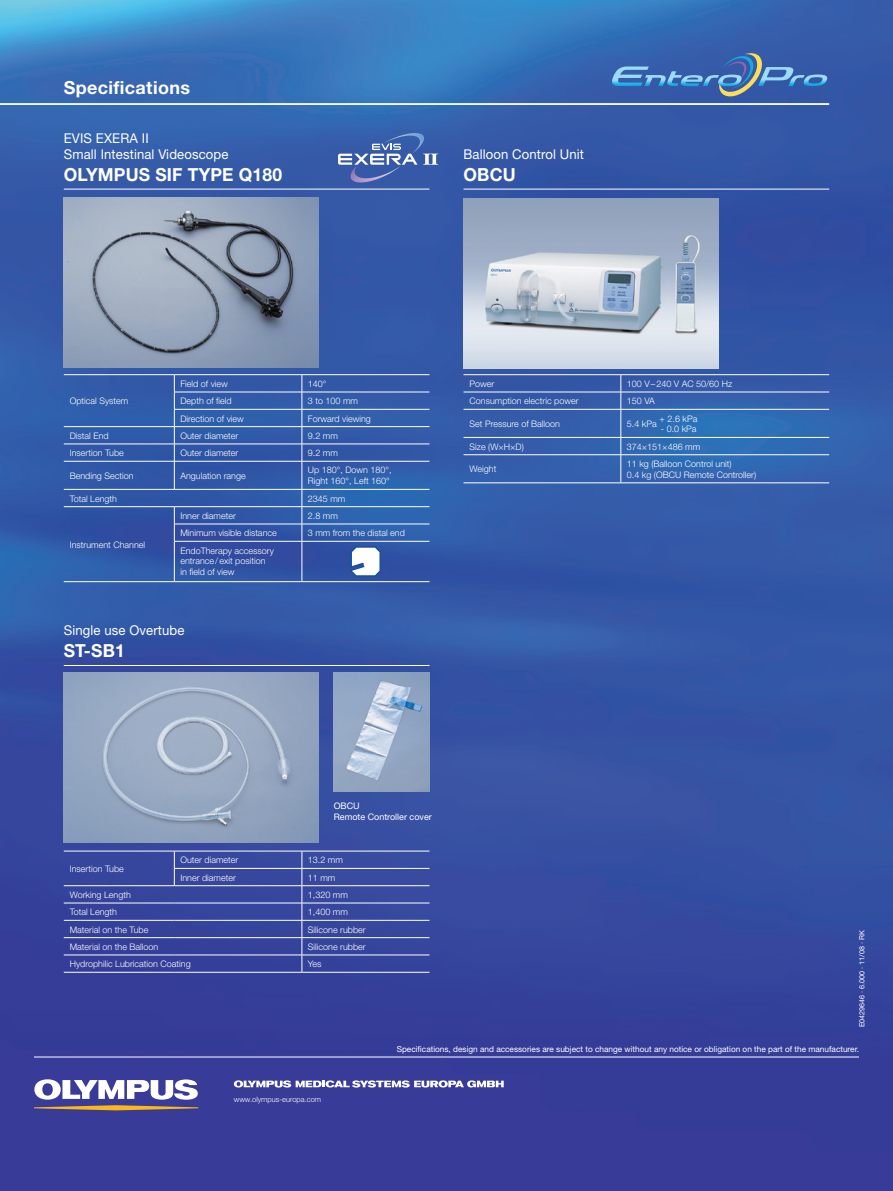
<style>
.page{position:relative;width:893px;height:1191px;background:#fff}
.page>*{position:absolute;margin:0;border:0;box-sizing:border-box;transform-origin:0 0}
.t1{font:700 18px "Helvetica Neue";letter-spacing:.01em;color:#fff}
.t2{font:13.5px/16.5px "Helvetica Neue";letter-spacing:.01em;color:#fff}
.t3{font:300 9px/10.8px "Helvetica Neue";color:#fff}
.t4{font:9px/10.8px "Helvetica Neue";color:#fff}
.t5{font:8.25px "Helvetica Neue";color:#fff}
.t6{font:300 7.5px "Helvetica Neue";color:#fff}
.t7{font:7.2px "Helvetica Neue";color:#fff}
</style>
<div class="page">
<img style="left:0;top:0;width:893px;height:1191px">
<img style="left:463px;top:198px;width:256px;height:170px">
<img style="left:64px;top:672px;width:255px;height:170px">
<img style="left:64px;top:198px;width:255px;height:170px">
<hr style="left:0;top:103px;width:829px;height:2px;background:#fff">
<img style="left:334px;top:672px;width:95px;height:119px">
<hr style="left:34px;top:1056px;width:825px;height:1px;background:#fff">
<svg style="left:612px;top:53px;width:215px;height:43px;background:#4571b1"></svg>
<svg style="left:338px;top:133px;width:100px;height:49px;background:#5472b5"></svg>
<svg style="left:34px;top:1079px;width:164px;height:20px"></svg>
<svg style="left:34px;top:1105px;width:164px;height:5px"></svg>
<hr style="left:64px;top:189px;width:365px;height:1px;background:#fff">
<hr style="left:463px;top:189px;width:366px;height:1px;background:#fff">
<hr style="left:64px;top:374px;width:110px;height:1px;background:#fff">
<hr style="left:174px;top:374px;width:128px;height:1px;background:#fff">
<hr style="left:302px;top:374px;width:127px;height:1px;background:#fff">
<hr style="left:174px;top:392px;width:128px;height:1px;background:#fff">
<hr style="left:302px;top:392px;width:127px;height:1px;background:#fff">
<hr style="left:174px;top:409px;width:128px;height:1px;background:#fff">
<hr style="left:302px;top:409px;width:127px;height:1px;background:#fff">
<hr style="left:64px;top:426px;width:110px;height:1px;background:#fff">
<hr style="left:174px;top:426px;width:128px;height:1px;background:#fff">
<hr style="left:302px;top:426px;width:127px;height:1px;background:#fff">
<hr style="left:64px;top:461px;width:110px;height:1px;background:#fff">
<hr style="left:174px;top:461px;width:128px;height:1px;background:#fff">
<hr style="left:302px;top:461px;width:127px;height:1px;background:#fff">
<hr style="left:64px;top:444px;width:110px;height:1px;background:#fff">
<hr style="left:64px;top:489px;width:110px;height:1px;background:#fff">
<hr style="left:174px;top:444px;width:128px;height:1px;background:#fff">
<svg style="left:174px;top:375px;width:1px;height:114px"></svg>
<hr style="left:174px;top:489px;width:128px;height:1px;background:#fff">
<hr style="left:302px;top:444px;width:127px;height:1px;background:#fff">
<hr style="left:302px;top:489px;width:127px;height:1px;background:#fff">
<hr style="left:64px;top:506px;width:110px;height:1px;background:#fff">
<hr style="left:64px;top:581px;width:110px;height:1px;background:#fff">
<hr style="left:174px;top:506px;width:128px;height:1px;background:#fff">
<hr style="left:302px;top:506px;width:127px;height:1px;background:#fff">
<hr style="left:174px;top:524px;width:128px;height:1px;background:#fff">
<svg style="left:174px;top:507px;width:1px;height:34px"></svg>
<hr style="left:302px;top:524px;width:127px;height:1px;background:#fff">
<svg style="left:302px;top:375px;width:1px;height:166px"></svg>
<hr style="left:174px;top:541px;width:128px;height:1px;background:#fff">
<hr style="left:174px;top:541px;width:1px;height:40px;background:#fff">
<hr style="left:174px;top:581px;width:128px;height:1px;background:#fff">
<hr style="left:302px;top:541px;width:127px;height:1px;background:#fff">
<hr style="left:302px;top:541px;width:1px;height:40px;background:#fff">
<hr style="left:302px;top:581px;width:127px;height:1px;background:#fff">
<svg style="left:351px;top:546px;width:30px;height:30px"></svg>
<hr style="left:463px;top:374px;width:158px;height:1px;background:#fff">
<hr style="left:621px;top:374px;width:208px;height:1px;background:#fff">
<hr style="left:463px;top:392px;width:158px;height:1px;background:#fff">
<hr style="left:621px;top:392px;width:208px;height:1px;background:#fff">
<hr style="left:463px;top:409px;width:158px;height:1px;background:#fff">
<hr style="left:621px;top:409px;width:208px;height:1px;background:#fff">
<hr style="left:463px;top:437px;width:158px;height:1px;background:#fff">
<hr style="left:621px;top:437px;width:208px;height:1px;background:#fff">
<hr style="left:463px;top:454px;width:158px;height:1px;background:#fff">
<hr style="left:463px;top:482px;width:158px;height:1px;background:#fff">
<hr style="left:621px;top:454px;width:208px;height:1px;background:#fff">
<svg style="left:621px;top:375px;width:1px;height:107px"></svg>
<hr style="left:621px;top:482px;width:208px;height:1px;background:#fff">
<hr style="left:64px;top:665px;width:365px;height:1px;background:#fff">
<hr style="left:64px;top:850px;width:110px;height:1px;background:#fff">
<hr style="left:174px;top:850px;width:128px;height:1px;background:#fff">
<hr style="left:302px;top:850px;width:127px;height:1px;background:#fff">
<hr style="left:174px;top:868px;width:128px;height:1px;background:#fff">
<svg style="left:174px;top:851px;width:1px;height:34px"></svg>
<hr style="left:302px;top:868px;width:127px;height:1px;background:#fff">
<hr style="left:64px;top:885px;width:110px;height:1px;background:#fff">
<hr style="left:174px;top:885px;width:128px;height:1px;background:#fff">
<hr style="left:302px;top:885px;width:127px;height:1px;background:#fff">
<hr style="left:64px;top:902px;width:110px;height:1px;background:#fff">
<hr style="left:174px;top:902px;width:128px;height:1px;background:#fff">
<hr style="left:302px;top:902px;width:127px;height:1px;background:#fff">
<hr style="left:64px;top:920px;width:110px;height:1px;background:#fff">
<hr style="left:174px;top:920px;width:128px;height:1px;background:#fff">
<hr style="left:302px;top:920px;width:127px;height:1px;background:#fff">
<hr style="left:64px;top:937px;width:110px;height:1px;background:#fff">
<hr style="left:174px;top:937px;width:128px;height:1px;background:#fff">
<hr style="left:302px;top:937px;width:127px;height:1px;background:#fff">
<hr style="left:64px;top:954px;width:110px;height:1px;background:#fff">
<hr style="left:174px;top:954px;width:128px;height:1px;background:#fff">
<hr style="left:64px;top:972px;width:110px;height:1px;background:#fff">
<hr style="left:174px;top:972px;width:128px;height:1px;background:#fff">
<hr style="left:302px;top:954px;width:127px;height:1px;background:#fff">
<svg style="left:302px;top:851px;width:1px;height:121px"></svg>
<hr style="left:302px;top:972px;width:127px;height:1px;background:#fff">
<svg style="left:234px;top:1080px;width:270px;height:7px"></svg>
<h1 class="t1" style="left:64px;top:77px;width:128px">Specifications</h1>
<h2 class="t2" style="left:64px;top:129px;width:166px">EVIS EXERA II<br>Small Intestinal Videoscope</h2>
<h1 class="t1" style="left:64px;top:163px;width:220px">OLYMPUS SIF TYPE Q180</h1>
<h2 class="t2" style="left:463px;top:146px;width:122px">Balloon Control Unit</h2>
<h1 class="t1" style="left:463px;top:163px;width:54px">OBCU</h1>
<p class="t3" style="left:70px;top:395px;width:60px">Optical System</p>
<p class="t3" style="left:180px;top:378px;width:49px">Field of view</p>
<p class="t3" style="left:308px;top:378px;width:20px">140°</p>
<p class="t3" style="left:180px;top:395px;width:53px">Depth of field</p>
<p class="t3" style="left:308px;top:395px;width:52px">3 to 100 mm</p>
<p class="t3" style="left:180px;top:413px;width:65px">Direction of view</p>
<p class="t3" style="left:308px;top:413px;width:65px">Forward viewing</p>
<p class="t3" style="left:70px;top:430px;width:40px">Distal End</p>
<p class="t3" style="left:180px;top:430px;width:60px">Outer diameter</p>
<p class="t3" style="left:308px;top:430px;width:32px">9.2 mm</p>
<p class="t3" style="left:70px;top:447px;width:56px">Insertion Tube</p>
<p class="t3" style="left:180px;top:447px;width:60px">Outer diameter</p>
<p class="t3" style="left:308px;top:447px;width:32px">9.2 mm</p>
<p class="t3" style="left:70px;top:470px;width:65px">Bending Section</p>
<p class="t3" style="left:180px;top:470px;width:67px">Angulation range</p>
<p class="t3" style="left:308px;top:464px;width:85px">Up 180°, Down 180°,<br>Right 160°, Left 160°</p>
<p class="t3" style="left:70px;top:493px;width:49px">Total Length</p>
<p class="t3" style="left:308px;top:493px;width:39px">2345 mm</p>
<p class="t3" style="left:70px;top:539px;width:77px">Instrument Channel</p>
<p class="t3" style="left:180px;top:510px;width:57px">Inner diameter</p>
<p class="t3" style="left:308px;top:510px;width:32px">2.8 mm</p>
<p class="t3" style="left:180px;top:527px;width:98px">Minimum visible distance</p>
<p class="t3" style="left:308px;top:527px;width:99px">3 mm from the distal end</p>
<p class="t3" style="left:180px;top:545px;width:95px">EndoTherapy accessory entrance/exit position in field of view</p>
<h2 class="t2" style="left:64px;top:622px;width:122px">Single use Overtube</h2>
<h1 class="t1" style="left:64px;top:639px;width:63px">ST-SB1</h1>
<p class="t3" style="left:469px;top:378px;width:26px">Power</p>
<p class="t3" style="left:627px;top:378px;width:107px">100 V–240 V AC 50/60 Hz</p>
<p class="t3" style="left:469px;top:395px;width:111px">Consumption electric power</p>
<p class="t3" style="left:627px;top:395px;width:30px">150 VA</p>
<p class="t3" style="left:469px;top:418px;width:92px">Set Pressure of Balloon</p>
<p class="t3" style="left:660px;top:413px;width:39px">+ 2.6 kPa</p>
<p class="t3" style="left:627px;top:418px;width:31px">5.4 kPa</p>
<p class="t3" style="left:661px;top:423px;width:37px">- 0.0 kPa</p>
<p class="t3" style="left:469px;top:441px;width:56px">Size (W×H×D)</p>
<p class="t3" style="left:627px;top:441px;width:75px">374×151×486 mm</p>
<p class="t3" style="left:469px;top:463px;width:28px">Weight</p>
<p class="t3" style="left:627px;top:458px;width:131px">11 kg (Balloon Control unit)<br>0.4 kg (OBCU Remote Controller)</p>
<p class="t3" style="left:70px;top:863px;width:56px">Insertion Tube</p>
<p class="t4" style="left:334px;top:800px;width:100px">OBCU<br>Remote Controller cover</p>
<p class="t3" style="left:180px;top:854px;width:60px">Outer diameter</p>
<p class="t3" style="left:308px;top:854px;width:37px">13.2 mm</p>
<p class="t3" style="left:180px;top:871px;width:57px">Inner diameter</p>
<p class="t3" style="left:308px;top:871px;width:29px">11 mm</p>
<p class="t3" style="left:70px;top:889px;width:63px">Working Length</p>
<p class="t3" style="left:308px;top:889px;width:42px">1,320 mm</p>
<p class="t3" style="left:70px;top:906px;width:49px">Total Length</p>
<p class="t3" style="left:308px;top:906px;width:42px">1,400 mm</p>
<p class="t3" style="left:70px;top:923px;width:80px">Material on the Tube</p>
<p class="t3" style="left:308px;top:923px;width:59px">Silicone rubber</p>
<p class="t3" style="left:70px;top:941px;width:90px">Material on the Balloon</p>
<p class="t3" style="left:308px;top:941px;width:59px">Silicone rubber</p>
<p class="t3" style="left:70px;top:958px;width:123px">Hydrophilic Lubrication Coating</p>
<p class="t3" style="left:308px;top:958px;width:15px">Yes</p>
<p class="t7" style="left:858px;top:1027px;width:98px;rotate:-90deg">E0429646 · 6.000 · 11/08 · RK</p>
<p class="t6" style="left:234px;top:1095px;width:89px">www.olympus-europa.com</p>
<p class="t5" style="left:397px;top:1044px;width:464px">Specifications, design and accessories are subject to change without any notice or obligation on the part of the manufacturer.</p>
</div>
